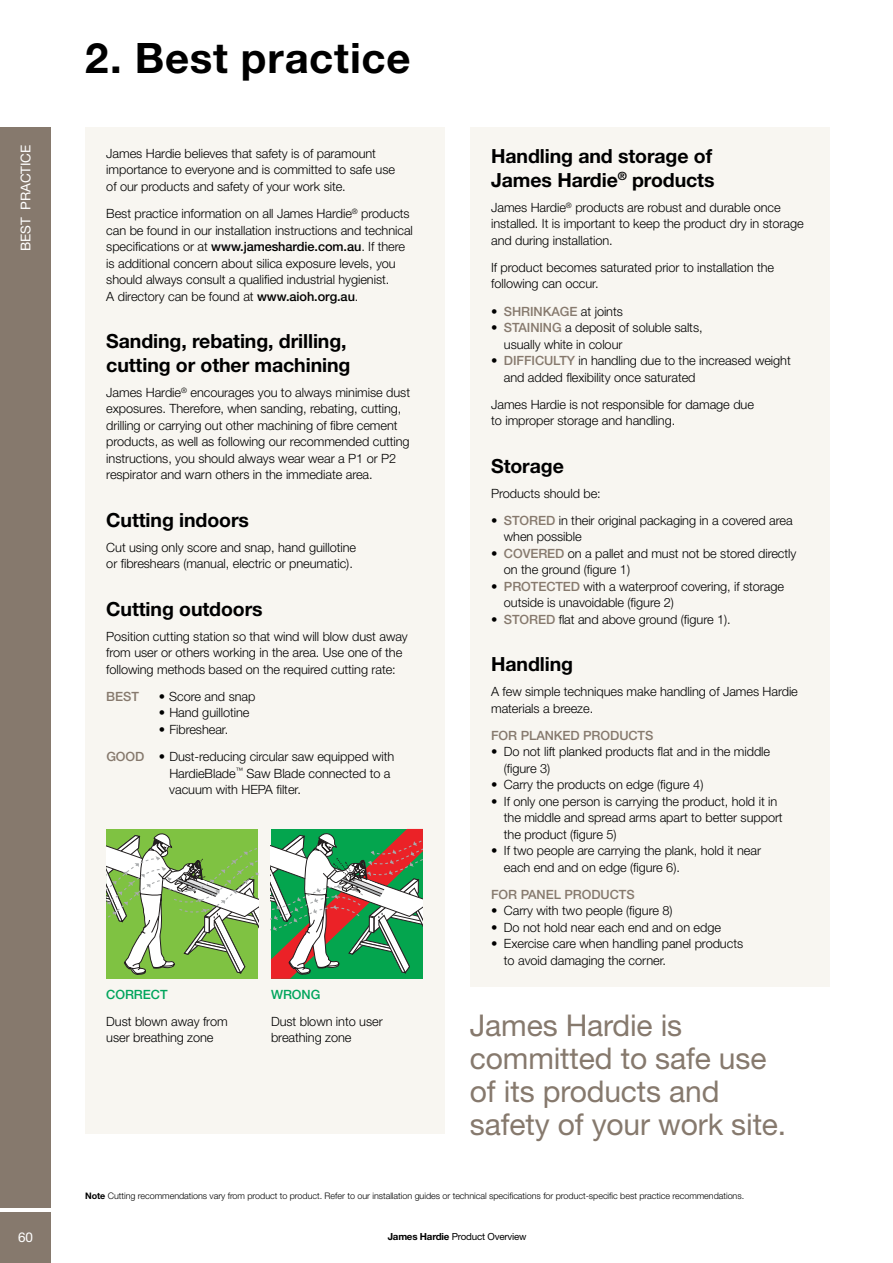
<style>
.page{position:relative;width:893px;height:1263px;background:#fff}
.page>*{position:absolute;margin:0;border:0;box-sizing:border-box;transform-origin:0 0}
.t1{font:700 42px "Helvetica Neue LT Std";letter-spacing:.02em;color:#000}
.t2{font:30px/33px "Helvetica Neue LT Std";letter-spacing:-.005em;color:#86796d}
.t3{font:700 19.5px/24px "Helvetica Neue LT Std";letter-spacing:-.005em;color:#000}
.t4{font:13.5px "Helvetica Neue LT Std";letter-spacing:-.005em;color:#fff}
.t5{font:300 12.75px/16.5px "Helvetica Neue LT Std";letter-spacing:-.005em;color:#000}
.t6{font:500 12.75px "Helvetica Neue LT Std";letter-spacing:-.005em;color:#86796d}
.t7{font:500 12.75px "Helvetica Neue LT Std";letter-spacing:-.005em;color:#00a55c}
.t8{font:9.75px "Helvetica Neue LT Std";letter-spacing:-.02em;color:#000}
.t9{font:300 9px "Helvetica Neue LT Std";letter-spacing:-.005em;color:#000}
.s1{font-weight:500}
.s2{font-weight:500;color:#86796d}
.s3{font-weight:700}
</style>
<div class="page">
<div style="left:0;top:128px;width:51px;height:1080px;background:#86796d"></div>
<div style="left:0;top:1212px;width:51px;height:51px;background:#86796d"></div>
<div style="left:85px;top:128px;width:359px;height:1006px;background:#f8f6f1"></div>
<div style="left:470px;top:128px;width:359px;height:858px;background:#f8f6f1"></div>
<div style="left:106px;top:829px;width:152px;height:150px;background:#7fc242"></div>
<svg style="left:106px;top:834px;width:152px;height:141px"></svg>
<svg style="left:271px;top:829px;width:152px;height:150px"></svg>
<p class="t4" style="left:17px;top:251px;width:108px;rotate:-90deg">BEST PRACTICE</p>
<p class="t4" style="left:18px;top:1229px;width:16px">60</p>
<h1 class="t1" style="left:85px;top:32px;width:327px">2. Best practice</h1>
<p class="t5" style="left:106px;top:145px;width:290px">James Hardie believes that safety is of paramount importance to everyone and is committed to safe use of our products and safety of your work site.</p>
<p class="t5" style="left:106px;top:205px;width:308px">Best practice information on all James Hardie<sup>®</sup> products can be found in our installation instructions and technical specifications or at <span class="s1">www.jameshardie.com.au</span>. If there is additional concern about silica exposure levels, you should always consult a qualified industrial hygienist.<br>A directory can be found at <span class="s1">www.aioh.org.au</span>.</p>
<h3 class="t3" style="left:106px;top:329px;width:246px">Sanding, rebating, drilling, cutting or other machining</h3>
<p class="t5" style="left:106px;top:384px;width:305px">James Hardie<sup>®</sup> encourages you to always minimise dust exposures. Therefore, when sanding, rebating, cutting, drilling or carrying out other machining of fibre cement products, as well as following our recommended cutting instructions, you should always wear wear a P1 or P2 respirator and warn others in the immediate area.</p>
<h3 class="t3" style="left:106px;top:507px;width:144px">Cutting indoors</h3>
<p class="t5" style="left:106px;top:539px;width:251px">Cut using only score and snap, hand guillotine or fibreshears (manual, electric or pneumatic).</p>
<h3 class="t3" style="left:106px;top:596px;width:158px">Cutting outdoors</h3>
<p class="t5" style="left:106px;top:628px;width:303px">Position cutting station so that wind will blow dust away from user or others working in the area. Use one of the following methods based on the required cutting rate:</p>
<p class="t6" style="left:106px;top:689px;width:34px">BEST</p>
<p class="t5" style="left:159px;top:688px;width:98px">• Score and snap</p>
<p class="t5" style="left:159px;top:704px;width:92px">• Hand guillotine</p>
<p class="t5" style="left:106px;top:715px;width:289px;line-height:27.2px;text-indent:52px">• Fibreshear.<br><span class="s2">GOOD</span> • Dust-reducing circular saw equipped with</p>
<p class="t5" style="left:169px;top:764px;width:223px">HardieBlade<sup>™</sup> Saw Blade connected to a vacuum with HEPA filter.</p>
<p class="t7" style="left:106px;top:986px;width:63px">CORRECT</p>
<p class="t5" style="left:106px;top:1013px;width:123px">Dust blown away from user breathing zone</p>
<p class="t7" style="left:271px;top:986px;width:51px">WRONG</p>
<p class="t5" style="left:271px;top:1013px;width:113px">Dust blown into user breathing zone</p>
<h3 class="t3" style="left:491px;top:143px;width:225px">Handling and storage of<br>James Hardie<sup>®</sup> products</h3>
<p class="t5" style="left:491px;top:199px;width:314px">James Hardie<sup>®</sup> products are robust and durable once installed. It is important to keep the product dry in storage and during installation.</p>
<p class="t5" style="left:491px;top:259px;width:285px">If product becomes saturated prior to installation the following can occur.</p>
<p class="t5" style="left:491px;top:302px;width:133px">• <span class="s2">SHRINKAGE</span> at joints</p>
<p class="t5" style="left:504px;top:319px;width:200px;text-indent:-13px">• <span class="s2">STAINING</span> a deposit of soluble salts, usually white in colour</p>
<p class="t5" style="left:504px;top:352px;width:288px;text-indent:-13px">• <span class="s2">DIFFICULTY</span> in handling due to the increased weight and added flexibility once saturated</p>
<p class="t5" style="left:491px;top:396px;width:264px">James Hardie is not responsible for damage due to improper storage and handling.</p>
<h3 class="t3" style="left:491px;top:453px;width:74px">Storage</h3>
<p class="t5" style="left:491px;top:484px;width:111px">Products should be:</p>
<p class="t5" style="left:504px;top:512px;width:290px;text-indent:-13px">• <span class="s2">STORED</span> in their original packaging in a covered area when possible</p>
<p class="t5" style="left:504px;top:545px;width:294px;text-indent:-13px">• <span class="s2">COVERED</span> on a pallet and must not be stored directly on the ground (figure 1)</p>
<p class="t5" style="left:504px;top:578px;width:282px;text-indent:-13px">• <span class="s2">PROTECTED</span> with a waterproof covering, if storage outside is unavoidable (figure 2)</p>
<p class="t5" style="left:491px;top:611px;width:241px">• <span class="s2">STORED</span> flat and above ground (figure 1).</p>
<h3 class="t3" style="left:491px;top:652px;width:83px">Handling</h3>
<p class="t5" style="left:491px;top:683px;width:308px">A few simple techniques make handling of James Hardie materials a breeze.</p>
<p class="t6" style="left:491px;top:728px;width:164px">FOR PLANKED PRODUCTS</p>
<p class="t5" style="left:504px;top:743px;width:268px;text-indent:-13px">• Do not lift planked products flat and in the middle (figure 3)</p>
<p class="t5" style="left:491px;top:776px;width:214px">• Carry the products on edge (figure 4)</p>
<p class="t5" style="left:504px;top:793px;width:280px;text-indent:-13px">• If only one person is carrying the product, hold it in the middle and spread arms apart to better support the product (figure 5)</p>
<p class="t5" style="left:504px;top:842px;width:259px;text-indent:-13px">• If two people are carrying the plank, hold it near each end and on edge (figure 6).</p>
<p class="t6" style="left:491px;top:887px;width:145px">FOR PANEL PRODUCTS</p>
<p class="t5" style="left:491px;top:902px;width:183px">• Carry with two people (figure 8)</p>
<p class="t5" style="left:491px;top:919px;width:231px">• Do not hold near each end and on edge</p>
<p class="t5" style="left:504px;top:935px;width:241px;text-indent:-13px">• Exercise care when handling panel products to avoid damaging the corner.</p>
<h2 class="t2" style="left:470px;top:1008px;width:318px">James Hardie is committed to safe use of its products and safety of your work site.</h2>
<p class="t9" style="left:85px;top:1190px;width:661px"><span class="s3">Note</span> Cutting recommendations vary from product to product. Refer to our installation guides or technical specifications for product-specific best practice recommendations.</p>
<p class="t8" style="left:388px;top:1231px;width:140px"><span class="s3">James Hardie</span> Product Overview</p>
</div>
